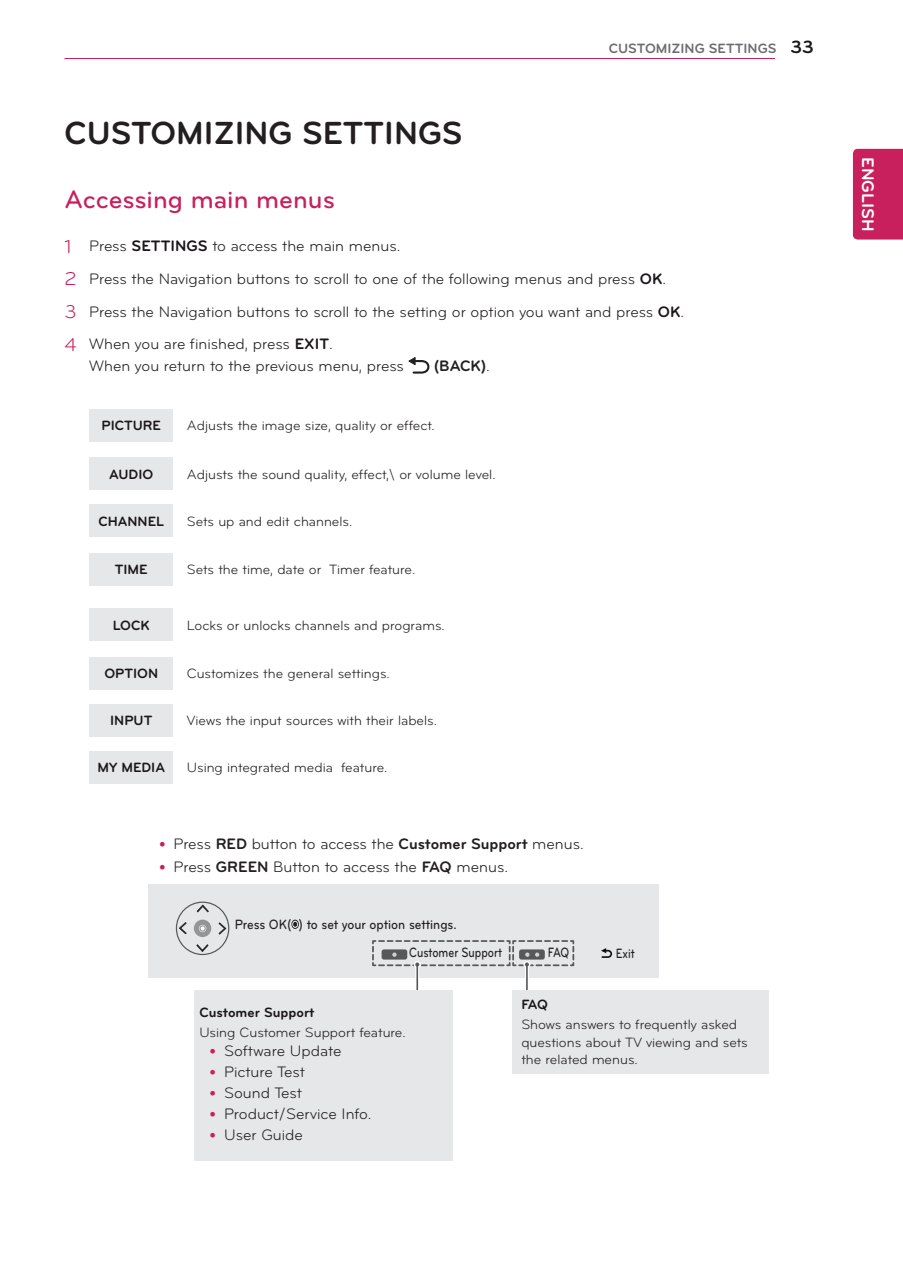
<style>
.page{position:relative;width:903px;height:1275px;background:#fff}
.page>*{position:absolute;margin:0;border:0;box-sizing:border-box;transform-origin:0 0}
.Chapter{font:700 33.25px "Bryant LG";color:#231f20}
.Title-1{font:500 26.25px "Bryant LG";color:#c8205d}
.t1{font:700 18.38px "Bryant LG";color:#1a161a}
.t2{font:700 17.5px "Bryant LG";color:#fff}
._1-Body{font:15.75px/21.3px "Bryant LG";color:#231f20}
.Body-Bullet{font:15.75px "Bryant LG";color:#231f20}
._1-Body-2{font:700 15.75px "Bryant LG";color:#231f20}
.Body-8{font:14px/17.5px "Bryant LG";color:#231f20}
.Body-8-2{font:700 14px "Bryant LG";color:#1a161a}
.Image{font:500 14px "Bryant LG";color:#231f20;scale:.9 1}
.Image-2{font:500 14px "Bryant LG";color:#231f20;scale:.8 1}
.t3{font:700 14px "Bryant LG";color:#6c6d70}
.s1{font-size:19.25px;color:#c8205d}
.s2{font-weight:700;color:#1a161a}
.s3{font-weight:400}
.s4{font-weight:700}
</style>
<div class="page">
<div style="left:853px;top:149px;width:50px;height:91px;background:#c8205d"></div>
<hr style="left:64px;top:58px;width:711px;height:1px;background:#c8205d">
<div style="left:148px;top:885px;width:511px;height:93px;background:#e6e7e9"></div>
<svg style="left:409px;top:357px;width:20px;height:17px"></svg>
<svg style="left:176px;top:902px;width:53px;height:53px"></svg>
<svg style="left:601px;top:948px;width:11px;height:10px"></svg>
<svg style="left:291px;top:920px;width:8px;height:9px"></svg>
<hr style="left:525px;top:965px;width:4px;height:31px;background:#fff">
<div style="left:523px;top:961px;width:7px;height:7px;border:3px solid #fff;border-radius:50%"></div>
<hr style="left:526px;top:965px;width:2px;height:32px;background:#57585a">
<svg style="left:415px;top:967px;width:4px;height:24px"></svg>
<div style="left:414px;top:961px;width:7px;height:7px;border:3px solid #fff;border-radius:50%"></div>
<hr style="left:416px;top:965px;width:2px;height:32px;background:#57585a">
<svg style="left:372px;top:940px;width:203px;height:27px"></svg>
<div style="left:194px;top:991px;width:259px;height:170px;background:#e6e7e9"></div>
<div style="left:513px;top:991px;width:256px;height:83px;background:#e6e7e9"></div>
<div style="left:89px;top:409px;width:84px;height:32px;background:#e6e7e9"></div>
<div style="left:89px;top:609px;width:84px;height:32px;background:#e6e7e9"></div>
<div style="left:89px;top:505px;width:84px;height:32px;background:#e6e7e9"></div>
<div style="left:89px;top:704px;width:84px;height:32px;background:#e6e7e9"></div>
<div style="left:89px;top:458px;width:84px;height:32px;background:#e6e7e9"></div>
<div style="left:89px;top:657px;width:84px;height:32px;background:#e6e7e9"></div>
<div style="left:89px;top:553px;width:84px;height:32px;background:#e6e7e9"></div>
<div style="left:89px;top:751px;width:84px;height:32px;background:#e6e7e9"></div>
<p class="Chapter" style="left:64px;top:112px;width:400px">CUSTOMIZING SETTINGS</p>
<p class="t3" style="left:609px;top:40px;width:169px">CUSTOMIZING SETTINGS</p>
<p class="t1" style="left:790px;top:36px;width:25px">33</p>
<p class="Title-1" style="left:64px;top:183px;width:272px">Accessing main menus</p>
<p class="_1-Body" style="left:64px;top:236px;width:337px"><span class="s1">1</span> Press <span class="s2">SETTINGS</span> to access the main menus.</p>
<p class="_1-Body" style="left:64px;top:268px;width:603px"><span class="s1">2</span> Press the Navigation buttons to scroll to one of the following menus and press <span class="s2">OK</span>.</p>
<p class="_1-Body" style="left:64px;top:301px;width:621px"><span class="s1">3</span> Press the Navigation buttons to scroll to the setting or option you want and press <span class="s2">OK</span>.</p>
<p class="_1-Body" style="left:89px;top:334px;width:316px;text-indent:-25px"><span class="s1">4</span> When you are finished, press <span class="s2">EXIT</span>.<br>When you return to the previous menu, press</p>
<p class="_1-Body-2" style="left:434px;top:356px;width:58px">(BACK)<span class="s3">.</span></p>
<p class="Body-8-2" style="left:102px;top:417px;width:61px">PICTURE</p>
<p class="Body-8" style="left:187px;top:417px;width:249px">Adjusts the image size, quality or effect.</p>
<p class="Body-8-2" style="left:109px;top:465px;width:46px">AUDIO</p>
<p class="Body-8" style="left:187px;top:465px;width:310px">Adjusts the sound quality, effect,\ or volume level.</p>
<p class="Body-8-2" style="left:98px;top:512px;width:67px">CHANNEL</p>
<p class="Body-8" style="left:187px;top:512px;width:167px">Sets up and edit channels.</p>
<p class="Body-8-2" style="left:115px;top:561px;width:34px">TIME</p>
<p class="Body-8" style="left:187px;top:561px;width:230px">Sets the time, date or Timer feature.</p>
<p class="Body-8-2" style="left:113px;top:616px;width:38px">LOCK</p>
<p class="Body-8" style="left:187px;top:616px;width:259px">Locks or unlocks channels and programs.</p>
<p class="Body-8-2" style="left:104px;top:665px;width:55px">OPTION</p>
<p class="Body-8" style="left:187px;top:665px;width:204px">Customizes the general settings.</p>
<p class="Body-8-2" style="left:110px;top:712px;width:44px">INPUT</p>
<p class="Body-8" style="left:187px;top:712px;width:252px">Views the input sources with their labels.</p>
<p class="Body-8-2" style="left:97px;top:759px;width:69px">MY MEDIA</p>
<p class="Body-8" style="left:187px;top:759px;width:202px">Using integrated media feature.</p>
<p class="Body-Bullet" style="left:174px;top:835px;width:412px">Press <span class="s4">RED</span> button to access the <span class="s4">Customer Support</span> menus.</p>
<p class="Body-Bullet" style="left:174px;top:857px;width:336px">Press <span class="s4">GREEN</span> Button to access the <span class="s4">FAQ</span> menus.</p>
<p class="Image" style="left:235px;top:915px;width:248px">Press OK( ) to set your option settings.</p>
<p class="Image-2" style="left:409px;top:943px;width:117px">Customer Support</p>
<p class="Image-2" style="left:548px;top:943px;width:28px">FAQ</p>
<p class="Image-2" style="left:616px;top:945px;width:25px">Exit</p>
<p class="Body-8-2" style="left:199px;top:1003px;width:117px">Customer Support</p>
<p class="Body-8" style="left:199px;top:1024px;width:208px">Using Customer Support feature.</p>
<p class="Body-Bullet" style="left:224px;top:1041px;width:119px">Software Update</p>
<p class="Body-Bullet" style="left:224px;top:1062px;width:82px">Picture Test</p>
<p class="Body-Bullet" style="left:224px;top:1083px;width:79px">Sound Test</p>
<p class="Body-Bullet" style="left:224px;top:1104px;width:149px">Product/Service Info.</p>
<p class="Body-Bullet" style="left:224px;top:1125px;width:80px">User Guide</p>
<p class="Body-8-2" style="left:521px;top:995px;width:28px">FAQ</p>
<p class="Body-8" style="left:521px;top:1016px;width:228px">Shows answers to frequently asked questions about TV viewing and sets the related menus.</p>
<p class="t2" style="left:879px;top:157px;width:76px;rotate:90deg">ENGLISH</p>
</div>
